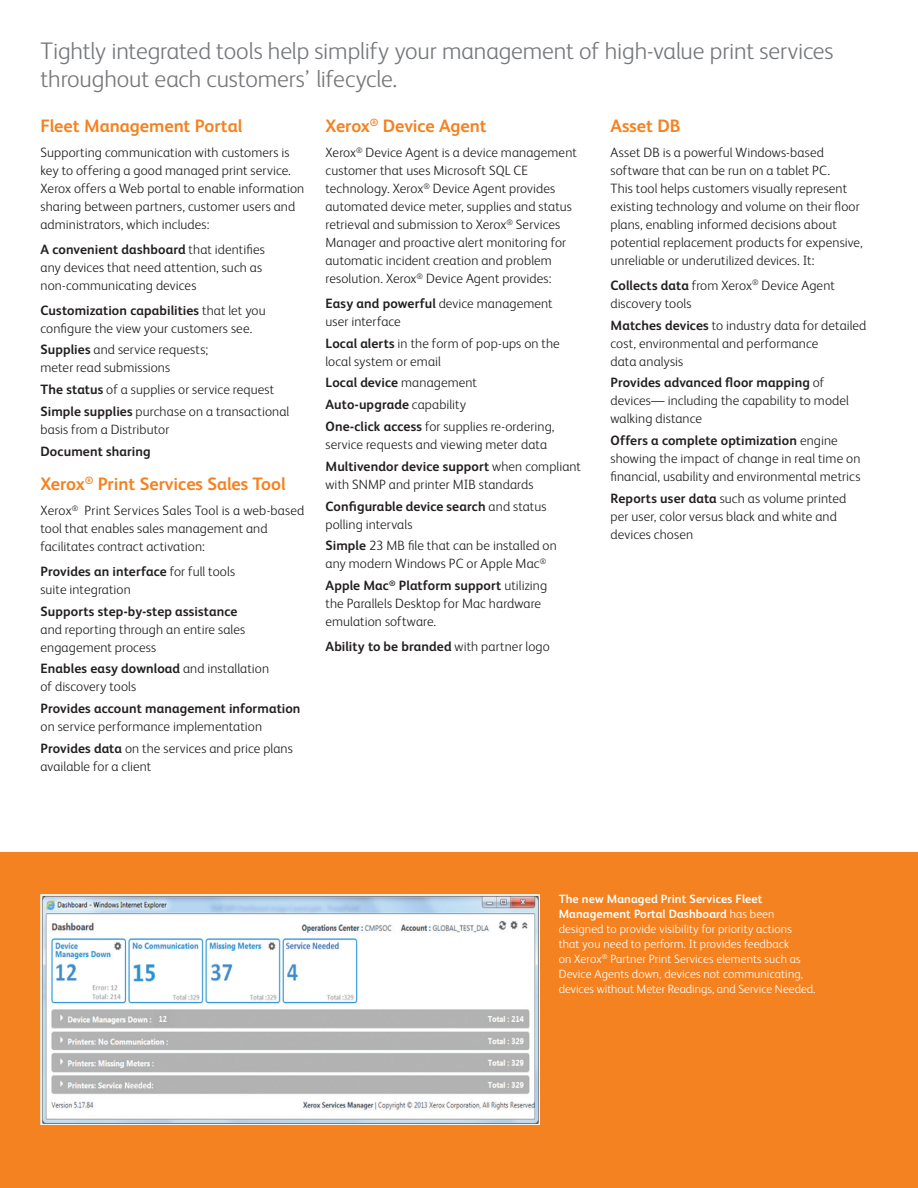
<style>
.page{position:relative;width:918px;height:1188px;background:#fff}
.page>*{position:absolute;margin:0;border:0;box-sizing:border-box;transform-origin:0 0}
.t1{font:300 24px/28.5px "Xerox Sans";letter-spacing:-.005em;color:#76787b}
.t2{font:700 18px "Xerox Sans";color:#f58220}
.t3{font:300 13.5px/18px "Xerox Sans";letter-spacing:.01em;color:#231f20}
.t4{font:700 13.5px "Xerox Sans";letter-spacing:.01em;color:#231f20}
.t5{font:300 12px/15px "Xerox Sans";letter-spacing:.01em;color:#fff}
.s1{font-weight:700}
.s2{font-weight:300}
</style>
<div class="page">
<div style="left:0;top:852px;width:918px;height:336px;background:#f58220"></div>
<img style="left:40px;top:894px;width:499px;height:230px">
<h1 class="t1" style="left:40px;top:35px;width:795px">Tightly integrated tools help simplify your management of high-value print services throughout each customers’ lifecycle.</h1>
<h2 class="t2" style="left:40px;top:114px;width:203px">Fleet Management Portal</h2>
<p class="t3" style="left:40px;top:143px;width:265px">Supporting communication with customers is key to offering a good managed print service.<br>Xerox offers a Web portal to enable information sharing between partners, customer users and administrators, which includes:</p>
<p class="t3" style="left:40px;top:240px;width:226px"><span class="s1">A convenient dashboard</span> that identifies any devices that need attention, such as non-communicating devices</p>
<p class="t3" style="left:40px;top:300px;width:227px"><span class="s1">Customization capabilities</span> that let you configure the view your customers see.</p>
<p class="t3" style="left:40px;top:340px;width:169px"><span class="s1">Supplies</span> and service requests; meter read submissions</p>
<p class="t3" style="left:40px;top:378px;width:250px;line-height:21.8px"><span class="s1">The status</span> of a supplies or service request<br><span class="s1">Simple supplies</span> purchase on a transactional</p>
<p class="t3" style="left:40px;top:420px;width:130px">basis from a Distributor</p>
<p class="t4" style="left:40px;top:442px;width:112px">Document sharing</p>
<h2 class="t2" style="left:40px;top:472px;width:247px">Xerox<sup>®</sup> Print Services Sales Tool</h2>
<p class="t3" style="left:40px;top:501px;width:265px">Xerox<sup>®</sup> Print Services Sales Tool is a web-based tool that enables sales management and facilitates contract activation:</p>
<p class="t3" style="left:40px;top:561px;width:196px"><span class="s1">Provides an interface</span> for full tools suite integration</p>
<p class="t4" style="left:40px;top:602px;width:198px">Supports step-by-step assistance</p>
<p class="t3" style="left:40px;top:619px;width:206px">and reporting through an entire sales engagement process</p>
<p class="t3" style="left:40px;top:659px;width:230px"><span class="s1">Enables easy download</span> and installation of discovery tools</p>
<p class="t4" style="left:40px;top:699px;width:262px">Provides account management information</p>
<p class="t3" style="left:40px;top:715px;width:254px;line-height:21.8px">on service performance implementation<br><span class="s1">Provides data</span> on the services and price plans</p>
<p class="t3" style="left:40px;top:757px;width:112px">available for a client</p>
<h2 class="t2" style="left:326px;top:114px;width:163px">Xerox<sup>®</sup> Device Agent</h2>
<p class="t3" style="left:325px;top:143px;width:253px">Xerox<sup>®</sup> Device Agent is a device management customer that uses Microsoft SQL CE technology. Xerox<sup>®</sup> Device Agent provides automated device meter, supplies and status retrieval and submission to Xerox<sup>®</sup> Services Manager and proactive alert monitoring for automatic incident creation and problem resolution. Xerox<sup>®</sup> Device Agent provides:</p>
<p class="t3" style="left:326px;top:294px;width:229px"><span class="s1">Easy and powerful</span> device management user interface</p>
<p class="t3" style="left:326px;top:333px;width:236px"><span class="s1">Local alerts</span> in the form of pop-ups on the local system or email</p>
<p class="t3" style="left:326px;top:371px;width:231px;line-height:21.8px"><span class="s1">Local device</span> management<br><span class="s1">Auto-upgrade</span> capability<br><span class="s1">One-click access</span> for supplies re-ordering,</p>
<p class="t3" style="left:326px;top:433px;width:257px;line-height:21.8px">service requests and viewing meter data<br><span class="s1">Multivendor device support</span> when compliant</p>
<p class="t3" style="left:326px;top:473px;width:222px;line-height:21.8px">with SNMP and printer MIB standards<br><span class="s1">Configurable device search</span> and status</p>
<p class="t3" style="left:326px;top:512px;width:233px;line-height:21.8px">polling intervals<br><span class="s1">Simple</span> 23 MB file that can be installed on</p>
<p class="t3" style="left:326px;top:552px;width:223px;line-height:21.9px">any modern Windows PC or Apple Mac<sup>®<br></sup><span class="s1">Apple Mac</span><sup>®</sup> <span class="s1">Platform support</span> utilizing</p>
<p class="t3" style="left:326px;top:594px;width:217px">the Parallels Desktop for Mac hardware emulation software.</p>
<p class="t4" style="left:326px;top:637px;width:226px">Ability to be branded <span class="s2">with partner logo</span></p>
<h2 class="t2" style="left:610px;top:114px;width:72px">Asset DB</h2>
<p class="t3" style="left:610px;top:143px;width:254px">Asset DB is a powerful Windows-based software that can be run on a tablet PC.<br>This tool helps customers visually represent existing technology and volume on their floor plans, enabling informed decisions about potential replacement products for expensive, unreliable or underutilized devices. It:</p>
<p class="t3" style="left:610px;top:276px;width:226px"><span class="s1">Collects data</span> from Xerox<sup>®</sup> Device Agent discovery tools</p>
<p class="t3" style="left:611px;top:315px;width:257px"><span class="s1">Matches devices</span> to industry data for detailed cost, environmental and performance<br>data analysis</p>
<p class="t3" style="left:611px;top:373px;width:240px"><span class="s1">Provides advanced floor mapping</span> of devices— including the capability to model walking distance</p>
<p class="t3" style="left:611px;top:431px;width:251px"><span class="s1">Offers a complete optimization</span> engine showing the impact of change in real time on financial, usability and environmental metrics</p>
<p class="t3" style="left:611px;top:489px;width:237px"><span class="s1">Reports user data</span> such as volume printed per user, color versus black and white and devices chosen</p>
<p class="t5" style="left:559px;top:891px;width:258px"><span class="s1">The new Managed Print Services Fleet Management Portal Dashboard</span> has been designed to provide visibility for priority actions that you need to perform. It provides feedback<br>on Xerox<sup>®</sup> Partner Print Services elements such as Device Agents down, devices not communicating, devices without Meter Readings, and Service Needed.</p>
</div>
